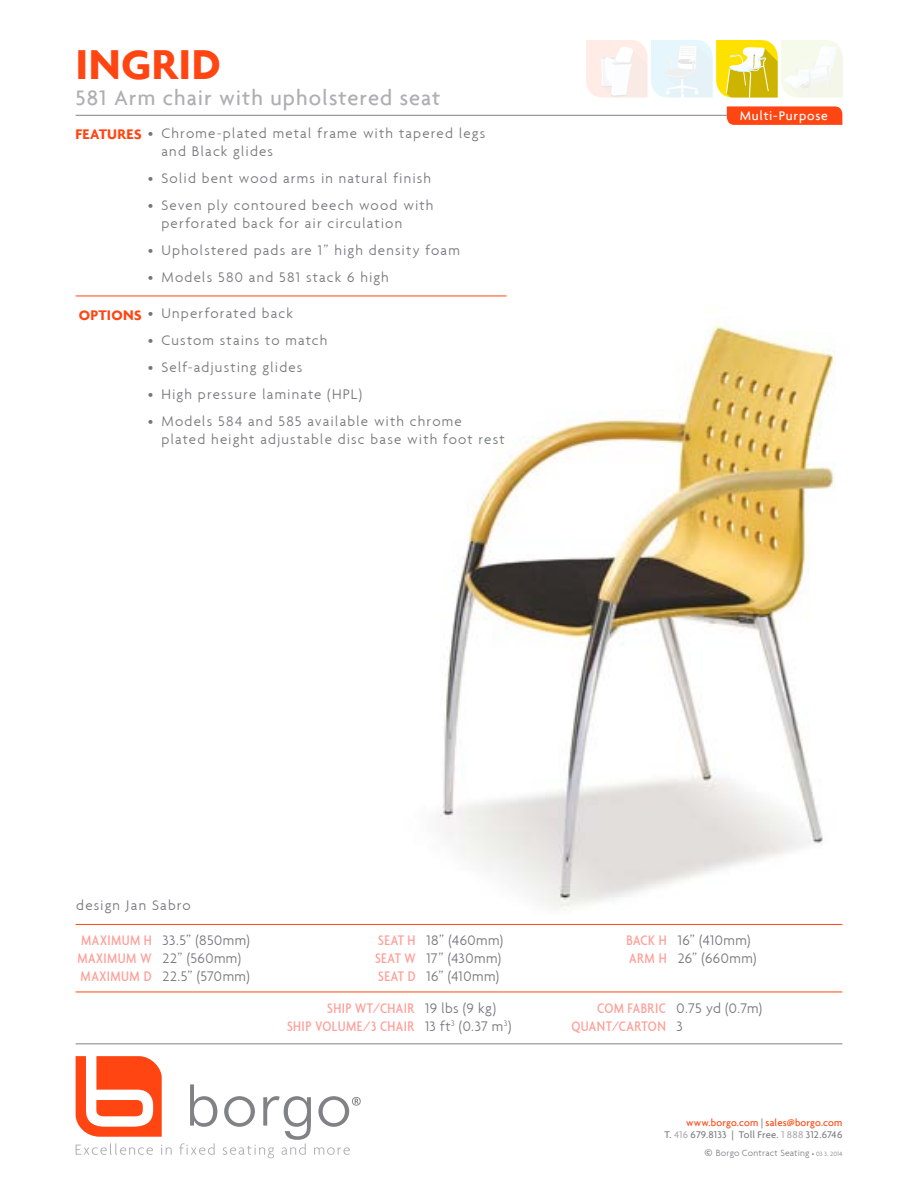
<style>
.page{position:relative;width:918px;height:1188px;background:#fff}
.page>*{position:absolute;margin:0;border:0;box-sizing:border-box;transform-origin:0 0}
.t1{font:700 45px "Agenda";letter-spacing:.01em;color:#ff4612}
.t2{font:500 22.5px "Agenda";letter-spacing:.045em;color:#adafb2}
.t3{font:300 15px/18px "Agenda";letter-spacing:.07em;color:#757779}
.t4{font:300 15px/18px "Agenda";letter-spacing:.03em;color:#757779}
.t5{font:500 condensed 15px/18px "Agenda";letter-spacing:.025em;color:#ff9e96}
.t6{font:700 15px "Agenda";letter-spacing:.015em;color:#ff4612}
.t7{font:500 13.5px "Agenda";letter-spacing:.06em;color:#fff}
.t8{font:500 10.5px/12.6px "Agenda";letter-spacing:.015em;color:#808285;text-align:right}
.t9{font:300 9.75px "Agenda";letter-spacing:.015em;color:#818285}
.s1{font-weight:700;color:#ff4612}
.s2{font-weight:500;font-stretch:condensed;color:#ff9e96}
.s3{font-weight:300;font-stretch:normal;color:#757779}
.s4{color:#ff4612}
.s5{color:#adafb2}
.s6{font-size:13.5px;color:#757779}
.s7{font-size:6.75px}
</style>
<div class="page">
<hr style="left:76px;top:1043px;width:766px;height:1px;background:#808285">
<svg style="left:76px;top:1056px;width:285px;height:102px"></svg>
<hr style="left:76px;top:924px;width:766px;height:1px;background:#ff4612">
<hr style="left:76px;top:992px;width:766px;height:1px;background:#ff4612">
<hr style="left:76px;top:115px;width:665px;height:1px;background:#808285">
<svg style="left:727px;top:106px;width:115px;height:19px;background:#ff4d1b"></svg>
<svg style="left:716px;top:40px;width:62px;height:58px;background:#e8d437"></svg>
<svg style="left:586px;top:40px;width:62px;height:58px;fill:#fdece6"></svg>
<svg style="left:651px;top:40px;width:62px;height:58px;fill:#e5f6fc"></svg>
<div style="left:780px;top:0;width:64px;height:103px;background:linear-gradient(to right,#fafcf5,#fafbf7)"></div>
<img style="left:439px;top:323px;width:396px;height:587px">
<hr style="left:76px;top:296px;width:431px;height:1px;background:#ff4612">
<h1 class="t1" style="left:76px;top:37px;width:147px">INGRID</h1>
<h2 class="t2" style="left:76px;top:84px;width:366px">581 Arm chair with upholstered seat</h2>
<p class="t3" style="left:161px;top:124px;width:325px;text-indent:-86px"><span class="s1">FEATURES</span> • Chrome-plated metal frame with tapered legs and Black glides</p>
<p class="t3" style="left:148px;top:169px;width:285px">• Solid bent wood arms in natural finish</p>
<p class="t3" style="left:161px;top:196px;width:274px;text-indent:-14px">• Seven ply contoured beech wood with perforated back for air circulation</p>
<p class="t3" style="left:148px;top:241px;width:313px">• Upholstered pads are 1” high density foam</p>
<p class="t3" style="left:148px;top:268px;width:242px">• Models 580 and 581 stack 6 high</p>
<p class="t3" style="left:148px;top:304px;width:146px">• Unperforated back</p>
<p class="t3" style="left:148px;top:331px;width:181px">• Custom stains to match</p>
<p class="t3" style="left:148px;top:358px;width:156px">• Self-adjusting glides</p>
<p class="t3" style="left:148px;top:385px;width:216px">• High pressure laminate (HPL)</p>
<p class="t3" style="left:161px;top:412px;width:345px;text-indent:-14px">• Models 584 and 585 available with chrome plated height adjustable disc base with foot rest</p>
<p class="t6" style="left:79px;top:306px;width:64px">OPTIONS</p>
<p class="t3" style="left:76px;top:896px;width:116px">design Jan Sabro</p>
<p class="t7" style="left:740px;top:108px;width:90px">Multi-Purpose</p>
<p class="t4" style="left:77px;top:931px;width:174px"><span class="s2">MAXIMUM H</span> 33.5” (850mm)<br><span class="s2">MAXIMUM W</span> 22” (560mm)<br><span class="s2">MAXIMUM D</span> 22.5” (570mm)</p>
<p class="t4" style="left:375px;top:931px;width:130px"><span class="s2">SEAT H</span> 18” (460mm)<br><span class="s2">SEAT W</span> 17” (430mm)<br><span class="s2">SEAT D</span> 16” (410mm)</p>
<p class="t5" style="left:534px;top:931px;width:51px">B</p>
<p class="t3" style="left:633px;top:931px;width:119px"><span class="s2">ACK H</span> 16” (410mm)</p>
<p class="t5" style="left:534px;top:949px;width:53px">A</p>
<p class="t3" style="left:637px;top:949px;width:121px"><span class="s2">RM H</span> 26” (660mm)</p>
<p class="t5" style="left:287px;top:999px;width:226px;text-indent:40px">SHIP WT/CHAIR <span class="s3">19 lbs (9 kg)<br></span>SHIP VOLUME/3 CHAIR <span class="s3">13 ft</span><sup>3</sup> <span class="s3">(0.37 m</span><sup>3</sup><span class="s3">)</span></p>
<p class="t5" style="left:571px;top:999px;width:192px;text-indent:26px">COM FABRIC <span class="s3">0.75 yd (0.7m)<br></span>QUANT/CARTON <span class="s3">3</span></p>
<p class="t8" style="left:664px;top:1116px;width:179px"><span class="s4">www.borgo.com</span> | <span class="s4">sales@borgo.com<br></span>T. <span class="s5">416</span> 679.8133 | Toll Free. <span class="s5">1 888</span> 312.6746</p>
<p class="t9" style="left:704px;top:1147px;width:139px"><span class="s6">©</span> Borgo Contract Seating <span class="s7">• 03 3, 2014</span></p>
</div>
